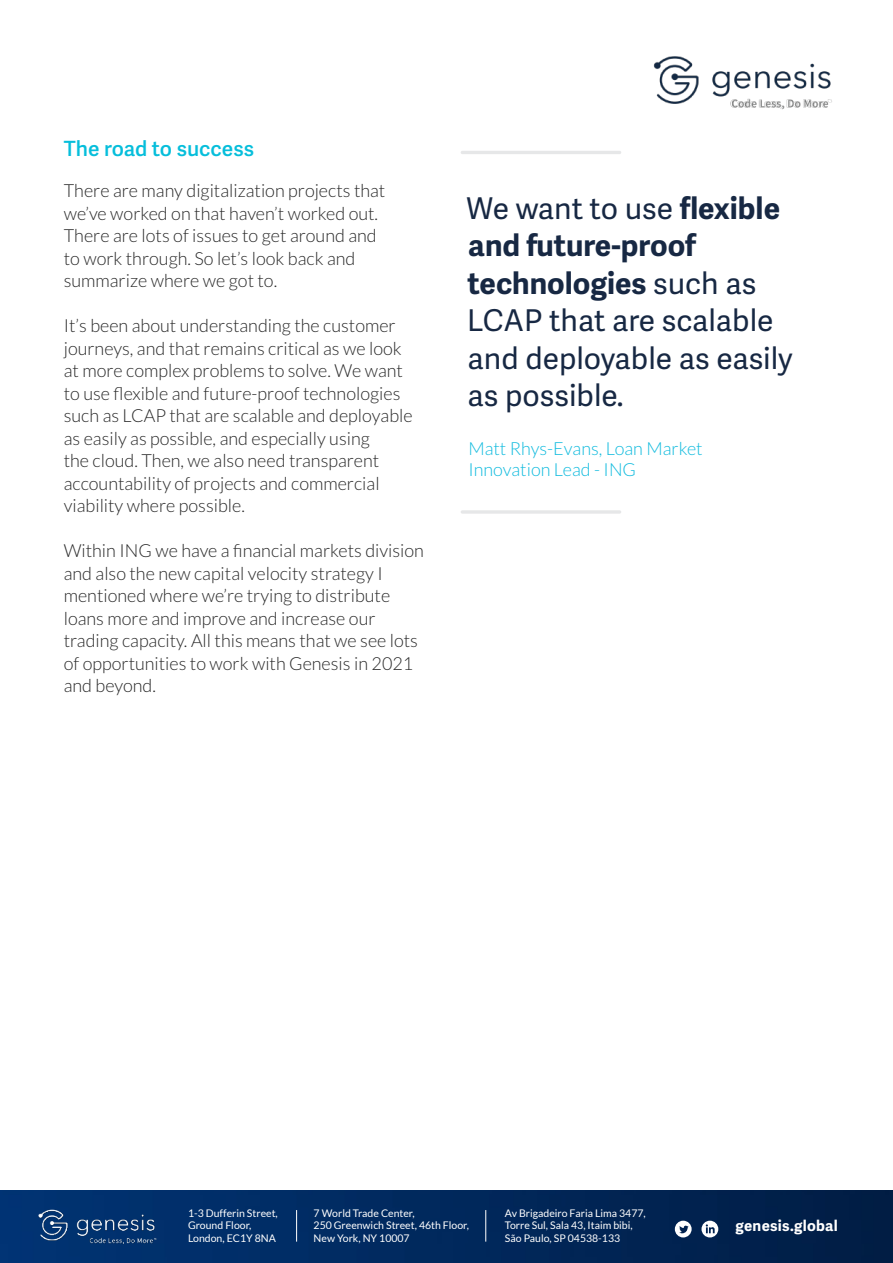
<style>
.page{position:relative;width:893px;height:1263px;background:#fff}
.page>*{position:absolute;margin:0;border:0;box-sizing:border-box;transform-origin:0 0}
.t1{font:30px/37.5px "Adelle Sans";color:#172843}
.t2{font:600 21px "Adelle Sans";color:#06bedb}
.t3{font:300 18px/22.5px "Lato";color:#292929}
.t4{font:300 18px/21.6px "Lato";color:#11bbde}
.t5{font:700 15px "Adelle Sans";letter-spacing:.02em;color:#fff}
.t6{font:10.5px/12.6px "Lato";color:#fff}
.s1{font-weight:700}
</style>
<div class="page">
<img style="left:0;top:1191px;width:893px;height:72px">
<img style="left:36px;top:1204px;width:122px;height:46px">
<hr style="left:296px;top:1210px;width:1px;height:31px;background:#fff">
<hr style="left:485px;top:1210px;width:1px;height:31px;background:#fff">
<svg style="left:675px;top:1221px;width:17px;height:16px"></svg>
<svg style="left:701px;top:1221px;width:17px;height:16px"></svg>
<img style="left:653px;top:56px;width:179px;height:54px">
<hr style="left:461px;top:510px;width:160px;height:4px;background:#e6e7e8;border-radius:2px">
<hr style="left:461px;top:151px;width:160px;height:3px;background:#e6e7e8;border-radius:2px">
<p class="t2" style="left:64px;top:140px;width:192px">The road to success</p>
<p class="t3" style="left:64px;top:181px;width:323px">There are many digitalization projects that we’ve worked on that haven’t worked out.<br>There are lots of issues to get around and to work through. So let’s look back and summarize where we got to.</p>
<p class="t3" style="left:64px;top:316px;width:350px">It’s been about understanding the customer journeys, and that remains critical as we look at more complex problems to solve. We want to use flexible and future-proof technologies such as LCAP that are scalable and deployable as easily as possible, and especially using<br>the cloud. Then, we also need transparent accountability of projects and commercial viability where possible.</p>
<p class="t3" style="left:64px;top:541px;width:362px">Within ING we have a financial markets division and also the new capital velocity strategy I mentioned where we’re trying to distribute loans more and improve and increase our trading capacity. All this means that we see lots of opportunities to work with Genesis in 2021 and beyond.</p>
<h1 class="t1" style="left:467px;top:192px;width:328px">We want to use <span class="s1">flexible and future-proof technologies</span> such as<br>LCAP that are scalable and deployable as easily as possible.</h1>
<p class="t4" style="left:468px;top:439px;width:236px">Matt Rhys-Evans, Loan Market<br>Innovation Lead - ING</p>
<p class="t6" style="left:188px;top:1207px;width:91px">1-3 Dufferin Street,<br>Ground Floor,<br>London, EC1Y 8NA</p>
<p class="t6" style="left:314px;top:1207px;width:157px">7 World Trade Center,<br>250 Greenwich Street, 46th Floor,<br>New York, NY 10007</p>
<p class="t6" style="left:505px;top:1207px;width:142px">Av Brigadeiro Faria Lima 3477,<br>Torre Sul, Sala 43, Itaim bibi,<br>São Paulo, SP 04538-133</p>
<p class="t5" style="left:736px;top:1219px;width:104px">genesis.global</p>
</div>
